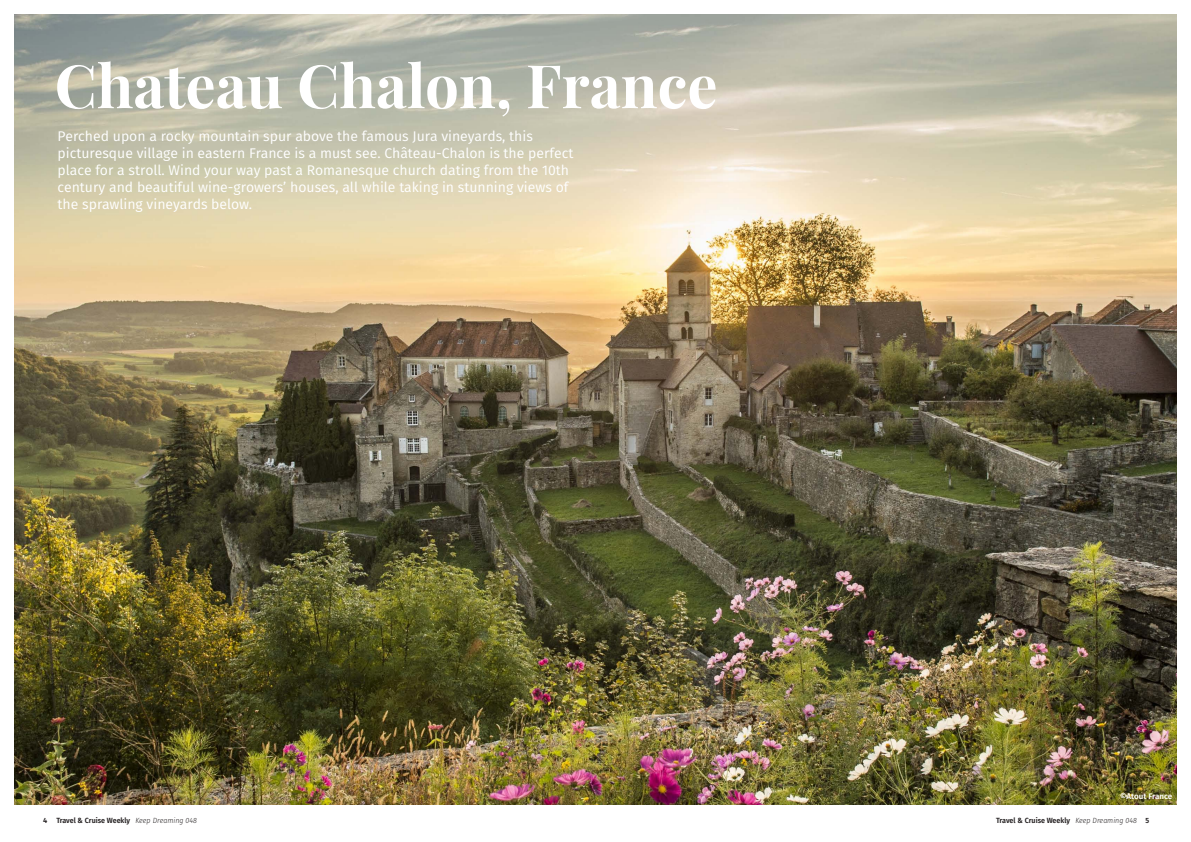
<style>
.page{position:relative;width:1191px;height:842px;background:#fff}
.page>*{position:absolute;margin:0;border:0;box-sizing:border-box;transform-origin:0 0}
.TCW_title{font:700 60px "Playfair Display";color:#fff}
.TCW_body{font:14px/16.8px "Fira Sans";color:#fff}
.TCW_caption{font:600 8px "Fira Sans";color:#fff}
.t1{font:600 7.5px "Fira Sans";color:#231f20}
.t2{font:600 7.5px "Fira Sans";color:#231f20;scale:.95 1}
.s1{font-weight:300;font-style:italic}
</style>
<div class="page">
<img style="left:14px;top:14px;width:1162px;height:790px">
<p class="TCW_title" style="left:55px;top:39px;width:664px">Chateau Chalon, France</p>
<p class="TCW_body" style="left:58px;top:128px;width:517px">Perched upon a rocky mountain spur above the famous Jura vineyards, this picturesque village in eastern France is a must see. Château-Chalon is the perfect place for a stroll. Wind your way past a Romanesque church dating from the 10th century and beautiful wine-growers’ houses, all while taking in stunning views of the sprawling vineyards below.</p>
<p class="TCW_caption" style="left:1124px;top:788px;width:47px">Photo credit</p>
<p class="TCW_caption" style="left:1120px;top:790px;width:54px">©Atout France</p>
<p class="t1" style="left:43px;top:814px;width:155px">4 Travel &amp; Cruise Weekly <span class="s1">Keep Dreaming 048</span></p>
<p class="t2" style="left:996px;top:814px;width:162px">Travel &amp; Cruise Weekly <span class="s1">Keep Dreaming 048</span> 5</p>
</div>
